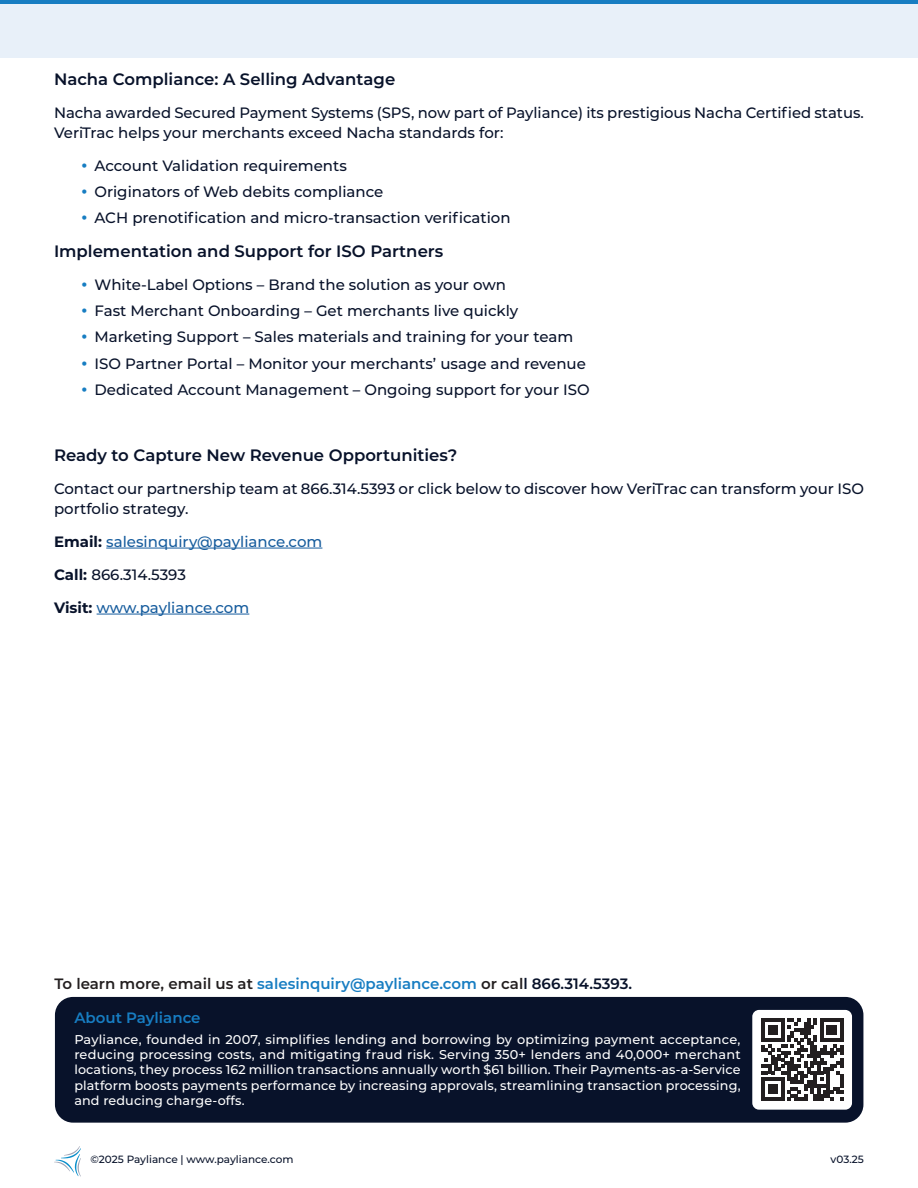
<style>
.page{position:relative;width:918px;height:1188px;background:#fff}
.page>*{position:absolute;margin:0;border:0;box-sizing:border-box;transform-origin:0 0}
.t1{font:600 16.5px "Montserrat";color:#08122a}
.t2{font:500 15px/19.5px "Montserrat";color:#08122a}
.t3{font:600 15px "Montserrat";color:#231f20}
.t4{font:500 15px "Montserrat";color:#175d9e}
.t5{font:600 15px "Montserrat";color:#177dc2}
.t6{font:500 12.75px/15.3px "Montserrat";letter-spacing:.01em;color:#fff;text-align:justify}
.t7{font:500 10.5px "Montserrat";color:#08122a}
.s1{font-weight:600;font-size:19.5px;color:#177dc2}
.s2{font-weight:700;color:#08122a}
.s3{font-weight:700}
.s4{color:#177dc2}
.s5{color:#08122a}
</style>
<div class="page">
<svg style="left:54px;top:1146px;width:27px;height:31px"></svg>
<div style="left:55px;top:997px;width:808px;height:126px;background:#08122a"></div>
<svg style="left:761px;top:1019px;width:82px;height:81px"></svg>
<hr style="left:0;top:0;width:918px;height:4px;background:#177dc2">
<div style="left:0;top:4px;width:918px;height:54px;background:#e8f0f9"></div>
<hr style="left:106px;top:548px;width:216px;height:1px;background:#175d9e">
<hr style="left:97px;top:614px;width:152px;height:1px;background:#175d9e">
<p class="t1" style="left:54px;top:68px;width:343px">Nacha Compliance: A Selling Advantage</p>
<p class="t2" style="left:54px;top:103px;width:811px">Nacha awarded Secured Payment Systems (SPS, now part of Payliance) its prestigious Nacha Certified status.<br>VeriTrac helps your merchants exceed Nacha standards for:</p>
<p class="t2" style="left:81px;top:155px;width:267px"><span class="s1">•</span> Account Validation requirements</p>
<p class="t2" style="left:81px;top:182px;width:304px"><span class="s1">•</span> Originators of Web debits compliance</p>
<p class="t2" style="left:81px;top:208px;width:431px"><span class="s1">•</span> ACH prenotification and micro-transaction verification</p>
<p class="t1" style="left:54px;top:239px;width:391px">Implementation and Support for ISO Partners</p>
<p class="t2" style="left:81px;top:274px;width:427px"><span class="s1">•</span> White-Label Options – Brand the solution as your own</p>
<p class="t2" style="left:81px;top:300px;width:439px"><span class="s1">•</span> Fast Merchant Onboarding – Get merchants live quickly</p>
<p class="t2" style="left:81px;top:327px;width:494px"><span class="s1">•</span> Marketing Support – Sales materials and training for your team</p>
<p class="t2" style="left:81px;top:353px;width:506px"><span class="s1">•</span> ISO Partner Portal – Monitor your merchants’ usage and revenue</p>
<p class="t2" style="left:81px;top:379px;width:510px"><span class="s1">•</span> Dedicated Account Management – Ongoing support for your ISO</p>
<p class="t1" style="left:54px;top:443px;width:405px">Ready to Capture New Revenue Opportunities?</p>
<p class="t2" style="left:54px;top:478px;width:811px">Contact our partnership team at 866.314.5393 or click below to discover how VeriTrac can transform your ISO portfolio strategy.</p>
<p class="t4" style="left:54px;top:531px;width:270px"><span class="s2">Email:</span> salesinquiry@payliance.com</p>
<p class="t2" style="left:54px;top:564px;width:133px"><span class="s3">Call:</span> 866.314.5393</p>
<p class="t4" style="left:54px;top:597px;width:197px"><span class="s2">Visit:</span> www.payliance.com</p>
<p class="t3" style="left:54px;top:973px;width:579px">To learn more, email us at <span class="s4">salesinquiry@payliance.com</span> or cal<span class="s5">l 866.314.5393.</span></p>
<p class="t5" style="left:74px;top:1007px;width:128px">About Payliance</p>
<p class="t6" style="left:74px;top:1031px;width:668px">Payliance, founded in 2007, simplifies lending and borrowing by optimizing payment acceptance, reducing processing costs, and mitigating fraud risk. Serving 350+ lenders and 40,000+ merchant locations, they process 162 million transactions annually worth $61 billion. Their Payments-as-a-Service platform boosts payments performance by increasing approvals, streamlining transaction processing, and reducing charge-offs.</p>
<p class="t7" style="left:91px;top:1152px;width:205px">©2025 Payliance | www.payliance.com</p>
<p class="t7" style="left:831px;top:1152px;width:35px">v03.25</p>
</div>
